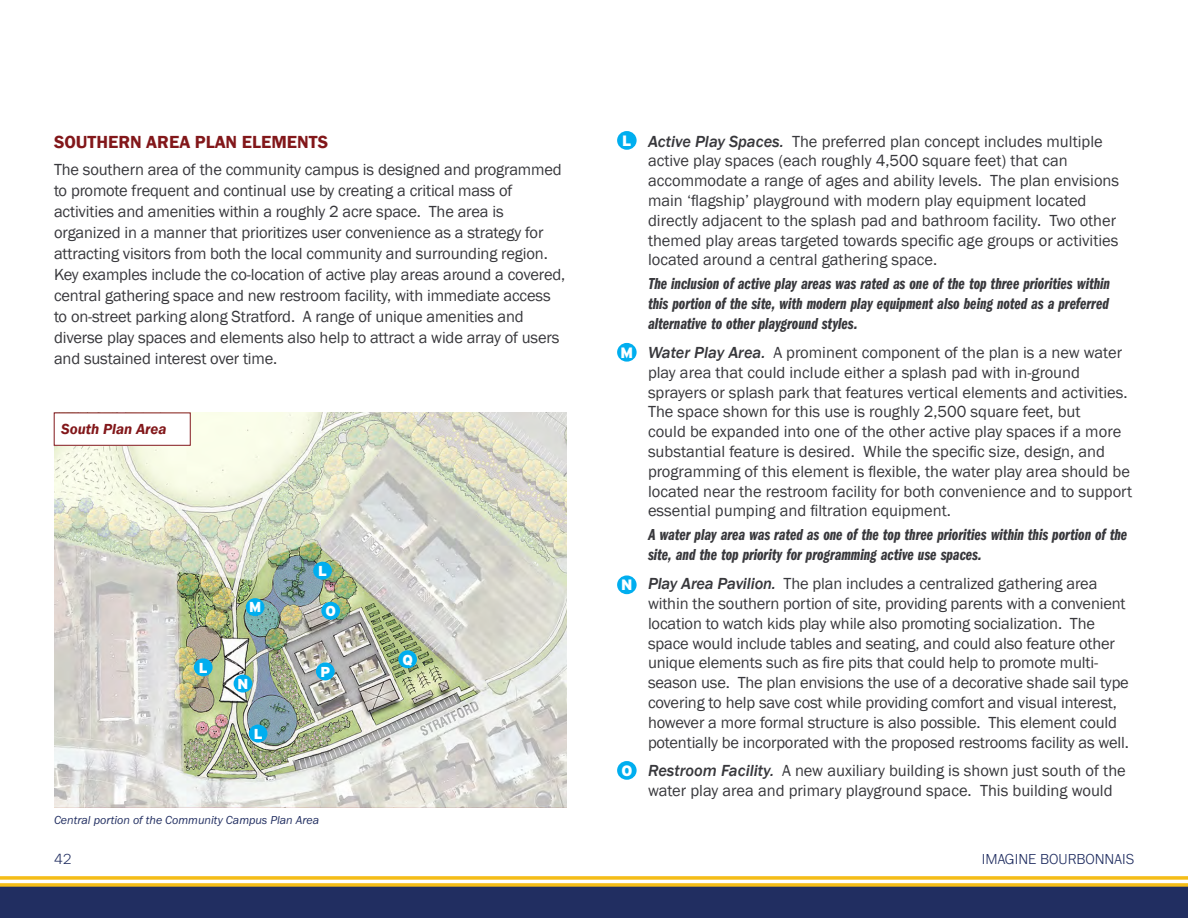
<style>
.page{position:relative;width:1188px;height:918px;background:#fff}
.page>*{position:absolute;margin:0;border:0;box-sizing:border-box;transform-origin:0 0}
.Sub_Header{font:600 18px "Franklin Gothic";color:#82171a}
.Paragraph_Style{font:16.5px/19.8px "Franklin Gothic";letter-spacing:-.01em;color:#38383c}
.t1{font:16.5px/19.8px "Franklin Gothic URW Com Dem Ita";color:#38383c;text-align:justify}
.t2{font:300 15px "Franklin Gothic URW";color:#212e61}
.Sub_Header-2{font:italic 600 15px "Franklin Gothic";color:#82171a}
.Layout_Bullets{font:900 15px "Interstate";color:#fff}
.Layout_Bullets-2{font:900 14.4px "Interstate";color:#fff}
.Captions_Text{font:12px "Franklin Gothic URW Boo Ita";color:#212e61}
.s1{font-weight:500;font-style:italic}
</style>
<div class="page">
<div style="left:0;top:885px;width:1188px;height:33px;background:#212e61"></div>
<svg style="left:0;top:876px;width:1188px;height:4px;background:#f6c433"></svg>
<svg style="left:0;top:883px;width:1188px;height:4px;background:#e4b427"></svg>
<img style="left:54px;top:413px;width:513px;height:395px">
<div style="left:246px;top:598px;width:18px;height:18px;background:#00aeef;border-radius:50%"></div>
<div style="left:313px;top:562px;width:19px;height:18px;background:#00aeef;border-radius:50%"></div>
<div style="left:194px;top:658px;width:19px;height:18px;background:#00aeef;border-radius:50%"></div>
<div style="left:234px;top:675px;width:18px;height:18px;background:#00aeef;border-radius:50%"></div>
<div style="left:617px;top:131px;width:20px;height:19px;background:#00aeef;border-radius:50%"></div>
<div style="left:617px;top:343px;width:20px;height:19px;background:#00aeef;border-radius:50%"></div>
<div style="left:249px;top:725px;width:18px;height:18px;background:#00aeef;border-radius:50%"></div>
<div style="left:316px;top:662px;width:19px;height:18px;background:#00aeef;border-radius:50%"></div>
<div style="left:398px;top:650px;width:19px;height:18px;background:#00aeef;border-radius:50%"></div>
<div style="left:321px;top:602px;width:19px;height:18px;background:#00aeef;border-radius:50%"></div>
<div style="left:617px;top:575px;width:20px;height:19px;background:#00aeef;border-radius:50%"></div>
<div style="left:617px;top:761px;width:20px;height:19px;background:#00aeef;border-radius:50%"></div>
<div style="left:54px;top:413px;width:136px;height:32px;background:#fff"></div>
<p class="Sub_Header" style="left:54px;top:131px;width:276px">SOUTHERN AREA PLAN ELEMENTS</p>
<p class="Paragraph_Style" style="left:54px;top:160px;width:513px;line-height:21px">The southern area of the community campus is designed and programmed to promote frequent and continual use by creating a critical mass of activities and amenities within a roughly 2 acre space. The area is organized in a manner that prioritizes user convenience as a strategy for attracting visitors from both the local community and surrounding region.<br>Key examples include the co-location of active play areas around a covered, central gathering space and new restroom facility, with immediate access to on-street parking along Stratford. A range of unique amenities and diverse play spaces and elements also help to attract a wide array of users and sustained interest over time.</p>
<p class="Sub_Header-2" style="left:61px;top:420px;width:107px">South Plan Area</p>
<p class="Layout_Bullets-2" style="left:199px;top:659px;width:10px">L</p>
<p class="Layout_Bullets-2" style="left:249px;top:599px;width:14px">M</p>
<p class="Layout_Bullets-2" style="left:238px;top:676px;width:12px">N</p>
<p class="Layout_Bullets-2" style="left:254px;top:726px;width:10px">L</p>
<p class="Layout_Bullets-2" style="left:318px;top:563px;width:10px">L</p>
<p class="Layout_Bullets-2" style="left:325px;top:603px;width:12px">O</p>
<p class="Layout_Bullets-2" style="left:320px;top:663px;width:11px">P</p>
<p class="Captions_Text" style="left:54px;top:813px;width:267px">Central portion of the Community Campus Plan Area</p>
<p class="Layout_Bullets-2" style="left:402px;top:651px;width:12px">Q</p>
<p class="Paragraph_Style" style="left:648px;top:132px;width:473px;text-indent:-27px"><span class="s1">• Active Play Spaces.</span> The preferred plan concept includes multiple active play spaces (each roughly 4,500 square feet) that can accommodate a range of ages and ability levels. The plan envisions main ‘flagship’ playground with modern play equipment located directly adjacent to the splash pad and bathroom facility. Two other themed play areas targeted towards specific age groups or activities located around a central gathering space.</p>
<p class="t1" style="left:648px;top:274px;width:464px">The inclusion of active play areas was rated as one of the top three priorities within this portion of the site, with modern play equipment also being noted as a preferred alternative to other playground styles.</p>
<p class="Paragraph_Style" style="left:648px;top:343px;width:486px;text-indent:-27px"><span class="s1">• Water Play Area.</span> A prominent component of the plan is a new water play area that could include either a splash pad with in-ground sprayers or splash park that features vertical elements and activities.<br>The space shown for this use is roughly 2,500 square feet, but<br>could be expanded into one of the other active play spaces if a more substantial feature is desired. While the specific size, design, and programming of this element is flexible, the water play area should be located near the restroom facility for both convenience and to support essential pumping and filtration equipment.</p>
<p class="t1" style="left:648px;top:525px;width:481px">A water play area was rated as one of the top three priorities within this portion of the site, and the top priority for programming active use spaces.</p>
<p class="Paragraph_Style" style="left:648px;top:574px;width:482px;text-indent:-27px"><span class="s1">• Play Area Pavilion.</span> The plan includes a centralized gathering area within the southern portion of site, providing parents with a convenient location to watch kids play while also promoting socialization. The space would include tables and seating, and could also feature other unique elements such as fire pits that could help to promote multi&shy;season use. The plan envisions the use of a decorative shade sail type covering to help save cost while providing comfort and visual interest, however a more formal structure is also possible. This element could potentially be incorporated with the proposed restrooms facility as well.</p>
<p class="Paragraph_Style" style="left:648px;top:761px;width:479px;text-indent:-27px"><span class="s1">• Restroom Facility.</span> A new auxiliary building is shown just south of the water play area and primary playground space. This building would</p>
<p class="Layout_Bullets" style="left:622px;top:132px;width:11px">L</p>
<p class="Layout_Bullets" style="left:621px;top:344px;width:14px">M</p>
<p class="Layout_Bullets" style="left:621px;top:576px;width:13px">N</p>
<p class="Layout_Bullets" style="left:621px;top:762px;width:12px">O</p>
<p class="t2" style="left:54px;top:850px;width:19px">42</p>
<p class="t2" style="left:982px;top:850px;width:154px">IMAGINE BOURBONNAIS</p>
</div>
